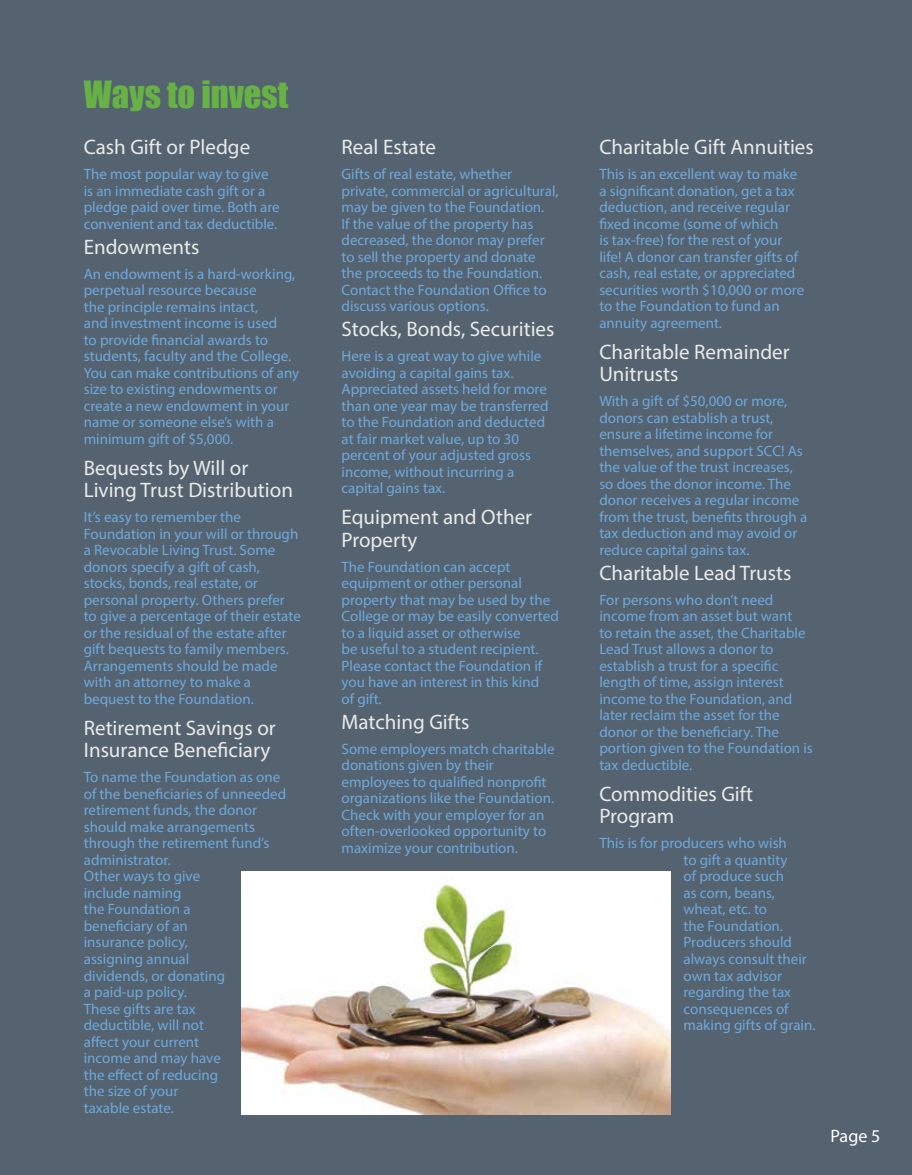
<style>
.page{position:relative;width:912px;height:1175px;background:#fff}
.page>*{position:absolute;margin:0;border:0;box-sizing:border-box;transform-origin:0 0}
.t1{font:34.5px "Impact";color:#66b245}
.t2{font:21px/22.5px "Myriad Pro";color:#eaeae8}
.t3{font:18px "Myriad Pro";color:#fff}
.t4{font:15px/16.5px "Myriad Pro";color:#6ea9db}
</style>
<div class="page">
<div style="left:0;top:0;width:911px;height:1174px;background:#556270"></div>
<img style="left:242px;top:871px;width:427px;height:243px">
<h1 class="t1" style="left:84px;top:68px;width:206px">Ways to invest</h1>
<h2 class="t2" style="left:84px;top:135px;width:168px">Cash Gift or Pledge</h2>
<p class="t4" style="left:84px;top:166px;width:197px">The most popular way to give is an immediate cash gift or a pledge paid over time. Both are convenient and tax deductible.</p>
<h2 class="t2" style="left:84px;top:235px;width:117px">Endowments</h2>
<p class="t4" style="left:84px;top:265px;width:217px">An endowment is a hard-working, perpetual resource because<br>the principle remains intact,<br>and investment income is used<br>to provide financial awards to students, faculty and the College.<br>You can make contributions of any size to existing endowments or create a new endowment in your name or someone else’s with a minimum gift of $5,000.</p>
<h2 class="t2" style="left:84px;top:456px;width:211px">Bequests by Will or<br>Living Trust Distribution</h2>
<p class="t4" style="left:84px;top:509px;width:218px">It’s easy to remember the<br>Foundation in your will or through a Revocable Living Trust. Some donors specify a gift of cash, stocks, bonds, real estate, or personal property. Others prefer to give a percentage of their estate or the residual of the estate after gift bequests to family members.<br>Arrangements should be made with an attorney to make a bequest to the Foundation.</p>
<h2 class="t2" style="left:84px;top:716px;width:193px">Retirement Savings or<br>Insurance Beneficiary</h2>
<p class="t4" style="left:84px;top:769px;width:204px">To name the Foundation as one of the beneficiaries of unneeded retirement funds, the donor should make arrangements through the retirement fund’s administrator.<br>Other ways to give<br>include naming<br>the Foundation a<br>beneficiary of an<br>insurance policy,<br>assigning annual<br>dividends, or donating<br>a paid-up policy.<br>These gifts are tax<br>deductible, will not<br>affect your current<br>income and may have<br>the effect of reducing<br>the size of your<br>taxable estate.</p>
<h2 class="t2" style="left:341px;top:135px;width:96px">Real Estate</h2>
<p class="t4" style="left:341px;top:166px;width:218px">Gifts of real estate, whether private, commercial or agricultural, may be given to the Foundation.<br>If the value of the property has decreased, the donor may prefer to sell the property and donate the proceeds to the Foundation.<br>Contact the Foundation Office to discuss various options.</p>
<h2 class="t2" style="left:341px;top:317px;width:214px">Stocks, Bonds, Securities</h2>
<p class="t4" style="left:341px;top:348px;width:208px">Here is a great way to give while avoiding a capital gains tax.<br>Appreciated assets held for more than one year may be transferred to the Foundation and deducted at fair market value, up to 30 percent of your adjusted gross income, without incurring a capital gains tax.</p>
<h2 class="t2" style="left:341px;top:505px;width:192px">Equipment and Other<br>Property</h2>
<p class="t4" style="left:341px;top:558px;width:219px">The Foundation can accept equipment or other personal property that may be used by the<br>College or may be easily converted to a liquid asset or otherwise<br>be useful to a student recipient.<br>Please contact the Foundation if you have an interest in this kind<br>of gift.</p>
<h2 class="t2" style="left:341px;top:710px;width:129px">Matching Gifts</h2>
<p class="t4" style="left:341px;top:740px;width:214px">Some employers match charitable donations given by their employees to qualified nonprofit organizations like the Foundation.<br>Check with your employer for an often-overlooked opportunity to maximize your contribution.</p>
<h2 class="t2" style="left:599px;top:135px;width:216px">Charitable Gift Annuities</h2>
<p class="t4" style="left:599px;top:166px;width:206px">This is an excellent way to make a significant donation, get a tax deduction, and receive regular fixed income (some of which<br>is tax-free) for the rest of your life! A donor can transfer gifts of cash, real estate, or appreciated securities worth $10,000 or more to the Foundation to fund an annuity agreement.</p>
<h2 class="t2" style="left:599px;top:340px;width:192px">Charitable Remainder<br>Unitrusts</h2>
<p class="t4" style="left:599px;top:393px;width:209px">With a gift of $50,000 or more, donors can establish a trust, ensure a lifetime income for themselves, and support SCC! As the value of the trust increases, so does the donor income. The donor receives a regular income from the trust, benefits through a tax deduction and may avoid or reduce capital gains tax.</p>
<h2 class="t2" style="left:599px;top:561px;width:193px">Charitable Lead Trusts</h2>
<p class="t4" style="left:599px;top:591px;width:215px">For persons who don’t need income from an asset but want<br>to retain the asset, the Charitable<br>Lead Trust allows a donor to establish a trust for a specific length of time, assign interest income to the Foundation, and later reclaim the asset for the donor or the beneficiary. The portion given to the Foundation is tax deductible.</p>
<h2 class="t2" style="left:599px;top:782px;width:155px">Commodities Gift<br>Program</h2>
<p class="t4" style="left:683px;top:835px;width:133px;text-indent:-84px">This is for producers who wish<br>to gift a quantity<br>of produce such<br>as corn, beans, wheat, etc. to<br>the Foundation.<br>Producers should always consult their own tax advisor regarding the tax consequences of making gifts of grain.</p>
<p class="t3" style="left:830px;top:1125px;width:51px">Page 5</p>
</div>
